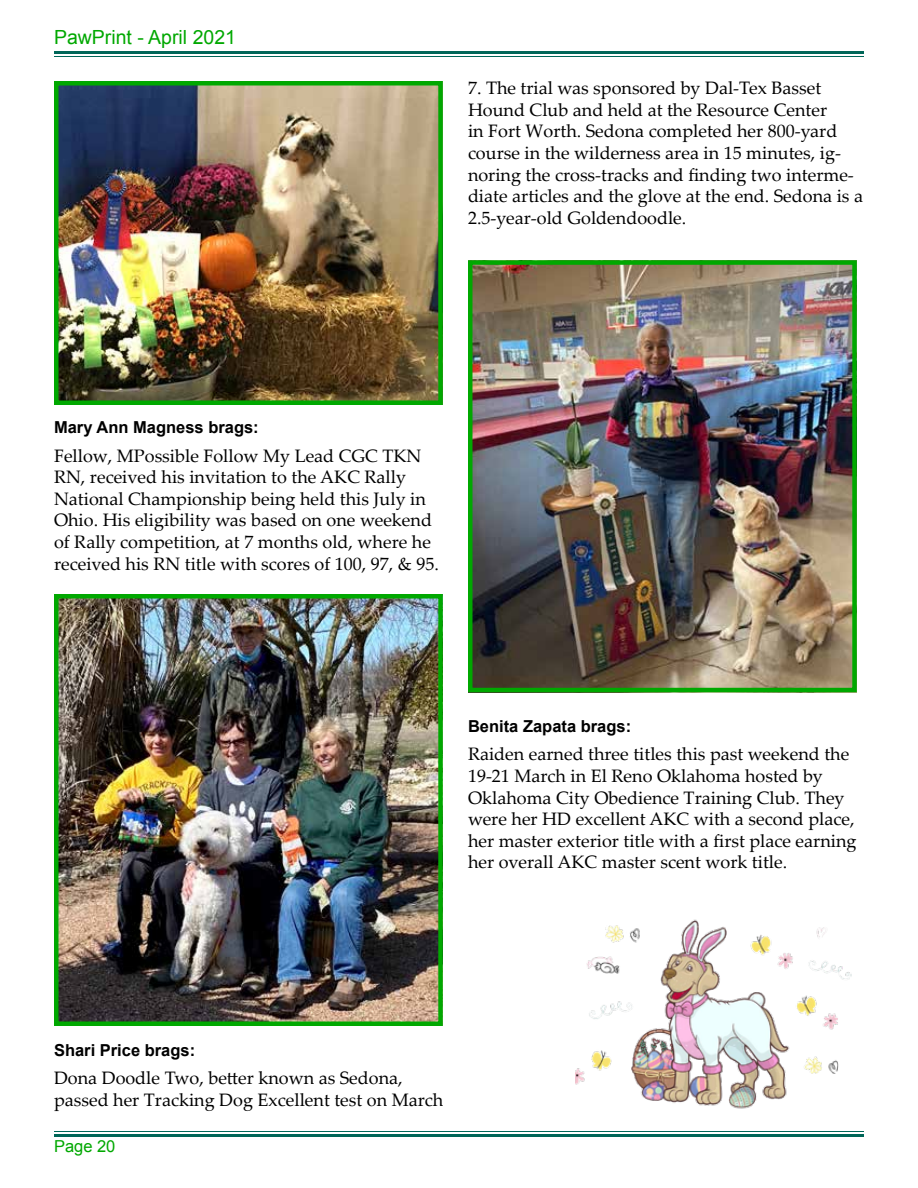
<style>
.page{position:relative;width:918px;height:1188px;background:#fff}
.page>*{position:absolute;margin:0;border:0;box-sizing:border-box;transform-origin:0 0}
.t1{font:19.5px "Arial";color:#00a800}
.t2{font:18px/21.6px "Palatino Linotype";color:#000}
.t3{font:700 16.5px "Arial";color:#000}
.t4{font:16.5px "Arial";color:#00a800}
</style>
<div class="page">
<hr style="left:54px;top:51px;width:810px;height:3px;background:#006658">
<hr style="left:54px;top:56px;width:810px;height:1px;background:#006658">
<hr style="left:54px;top:1131px;width:810px;height:1px;background:#006658">
<hr style="left:54px;top:1134px;width:810px;height:3px;background:#006658">
<img style="left:59px;top:86px;width:379px;height:314px">
<div style="left:54px;top:81px;width:389px;height:324px;border:4px solid #00a800"></div>
<img style="left:59px;top:599px;width:379px;height:422px">
<div style="left:54px;top:594px;width:389px;height:432px;border:4px solid #00a800"></div>
<img style="left:473px;top:265px;width:379px;height:422px">
<div style="left:468px;top:260px;width:389px;height:432px;border:4px solid #00a800"></div>
<img style="left:575px;top:919px;width:277px;height:190px">
<p class="t1" style="left:54px;top:25px;width:184px">PawPrint - April 2021</p>
<p class="t2" style="left:468px;top:77px;width:397px">7. The trial was sponsored by Dal-Tex Basset Hound Club and held at the Resource Center<br>in Fort Worth. Sedona completed her 800-yard course in the wilderness area in 15 minutes, ig&shy;noring the cross-tracks and finding two interme&shy;diate articles and the glove at the end. Sedona is a 2.5-year-old Goldendoodle.</p>
<p class="t3" style="left:54px;top:416px;width:206px">Mary Ann Magness brags:</p>
<p class="t2" style="left:54px;top:444px;width:386px">Fellow, MPossible Follow My Lead CGC TKN RN, received his invitation to the AKC Rally National Championship being held this July in Ohio. His eligibility was based on one weekend of Rally competition, at 7 months old, where he received his RN title with scores of 100, 97, &amp; 95.</p>
<p class="t3" style="left:468px;top:715px;width:165px">Benita Zapata brags:</p>
<p class="t2" style="left:468px;top:743px;width:390px">Raiden earned three titles this past weekend the 19-21 March in El Reno Oklahoma hosted by Oklahoma City Obedience Training Club. They were her HD excellent AKC with a second place, her master exterior title with a first place earning her overall AKC master scent work title.</p>
<p class="t3" style="left:54px;top:1039px;width:143px">Shari Price brags:</p>
<p class="t2" style="left:54px;top:1067px;width:391px">Dona Doodle Two, better known as Sedona, passed her Tracking Dog Excellent test on March</p>
<p class="t4" style="left:54px;top:1135px;width:63px">Page 20</p>
</div>
